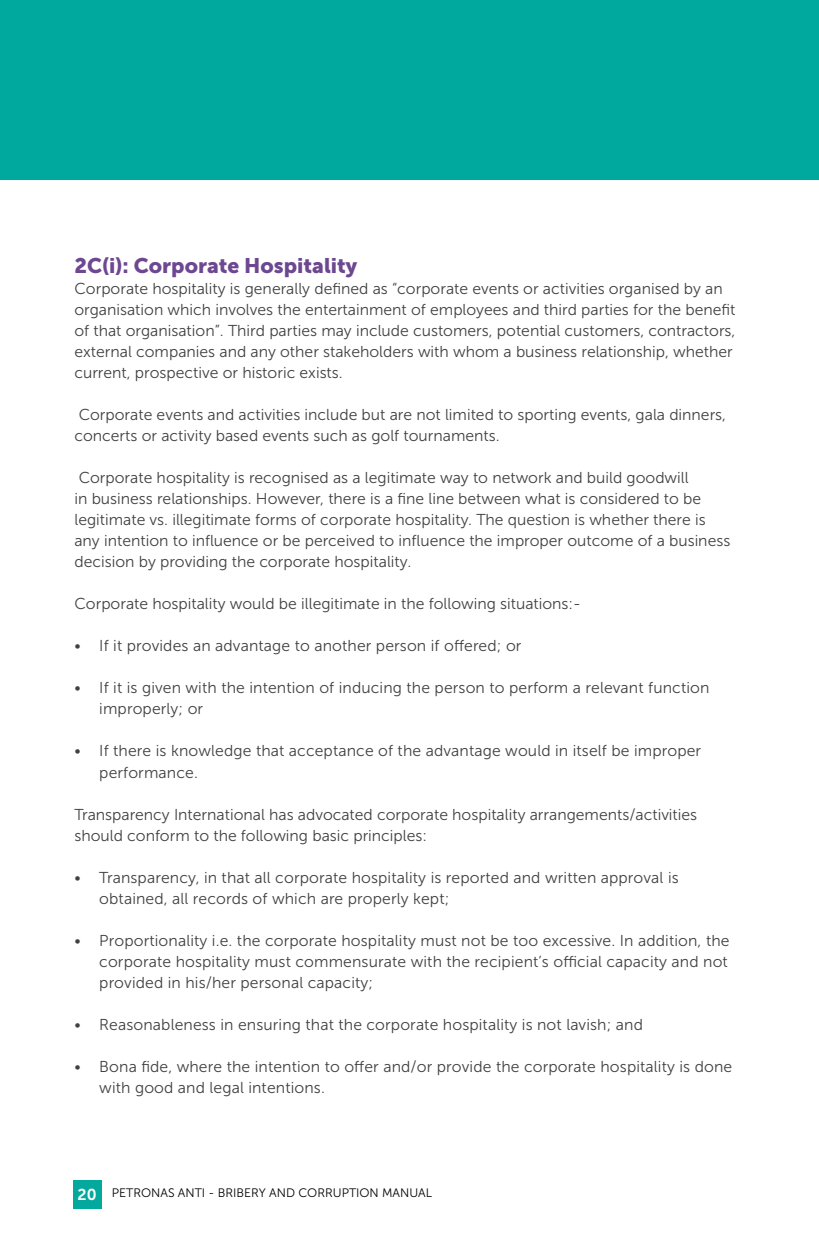
<style>
.page{position:relative;width:819px;height:1241px;background:#fff}
.page>*{position:absolute;margin:0;border:0;box-sizing:border-box;transform-origin:0 0}
.t1{font:21px "Museo Sans 900";color:#6d4891}
.t2{font:15.75px/21px "Museo Sans 300";color:#414142}
.t3{font:12.25px "Museo Sans 300";color:#000}
.s1{font-family:"Museo Sans 700";font-size:15.75px;color:#fff}
</style>
<div class="page">
<div style="left:0;top:0;width:819px;height:180px;background:#00a99d"></div>
<div style="left:73px;top:1179px;width:28px;height:28px;background:#03a99d"></div>
<h1 class="t1" style="left:74px;top:254px;width:284px">2C(i): Corporate Hospitality</h1>
<p class="t2" style="left:74px;top:278px;width:662px">Corporate hospitality is generally defined as “corporate events or activities organised by an organisation which involves the entertainment of employees and third parties for the benefit of that organisation”. Third parties may include customers, potential customers, contractors, external companies and any other stakeholders with whom a business relationship, whether current, prospective or historic exists.</p>
<p class="t2" style="left:74px;top:404px;width:653px">Corporate events and activities include but are not limited to sporting events, gala dinners, concerts or activity based events such as golf tournaments.</p>
<p class="t2" style="left:74px;top:467px;width:657px">Corporate hospitality is recognised as a legitimate way to network and build goodwill<br>in business relationships. However, there is a fine line between what is considered to be legitimate vs. illegitimate forms of corporate hospitality. The question is whether there is any intention to influence or be perceived to influence the improper outcome of a business decision by providing the corporate hospitality.</p>
<p class="t2" style="left:74px;top:593px;width:508px">Corporate hospitality would be illegitimate in the following situations:-</p>
<p class="t2" style="left:74px;top:635px;width:448px">• If it provides an advantage to another person if offered; or</p>
<p class="t2" style="left:99px;top:677px;width:611px;text-indent:-25px">• If it is given with the intention of inducing the person to perform a relevant function improperly; or</p>
<p class="t2" style="left:99px;top:740px;width:603px;text-indent:-25px">• If there is knowledge that acceptance of the advantage would in itself be improper performance.</p>
<p class="t2" style="left:74px;top:803px;width:624px">Transparency International has advocated corporate hospitality arrangements/activities should conform to the following basic principles:</p>
<p class="t2" style="left:99px;top:866px;width:581px;text-indent:-25px">• Transparency, in that all corporate hospitality is reported and written approval is obtained, all records of which are properly kept;</p>
<p class="t2" style="left:99px;top:929px;width:631px;text-align:justify;text-indent:-25px">• Proportionality i.e. the corporate hospitality must not be too excessive. In addition, the corporate hospitality must commensurate with the recipient’s official capacity and not provided in his/her personal capacity;</p>
<p class="t2" style="left:74px;top:1013px;width:570px">• Reasonableness in ensuring that the corporate hospitality is not lavish; and</p>
<p class="t2" style="left:99px;top:1055px;width:634px;text-indent:-25px">• Bona fide, where the intention to offer and/or provide the corporate hospitality is done with good and legal intentions.</p>
<p class="t3" style="left:78px;top:1185px;width:356px"><span class="s1">20</span> PETRONAS ANTI - BRIBERY AND CORRUPTION MANUAL</p>
</div>
